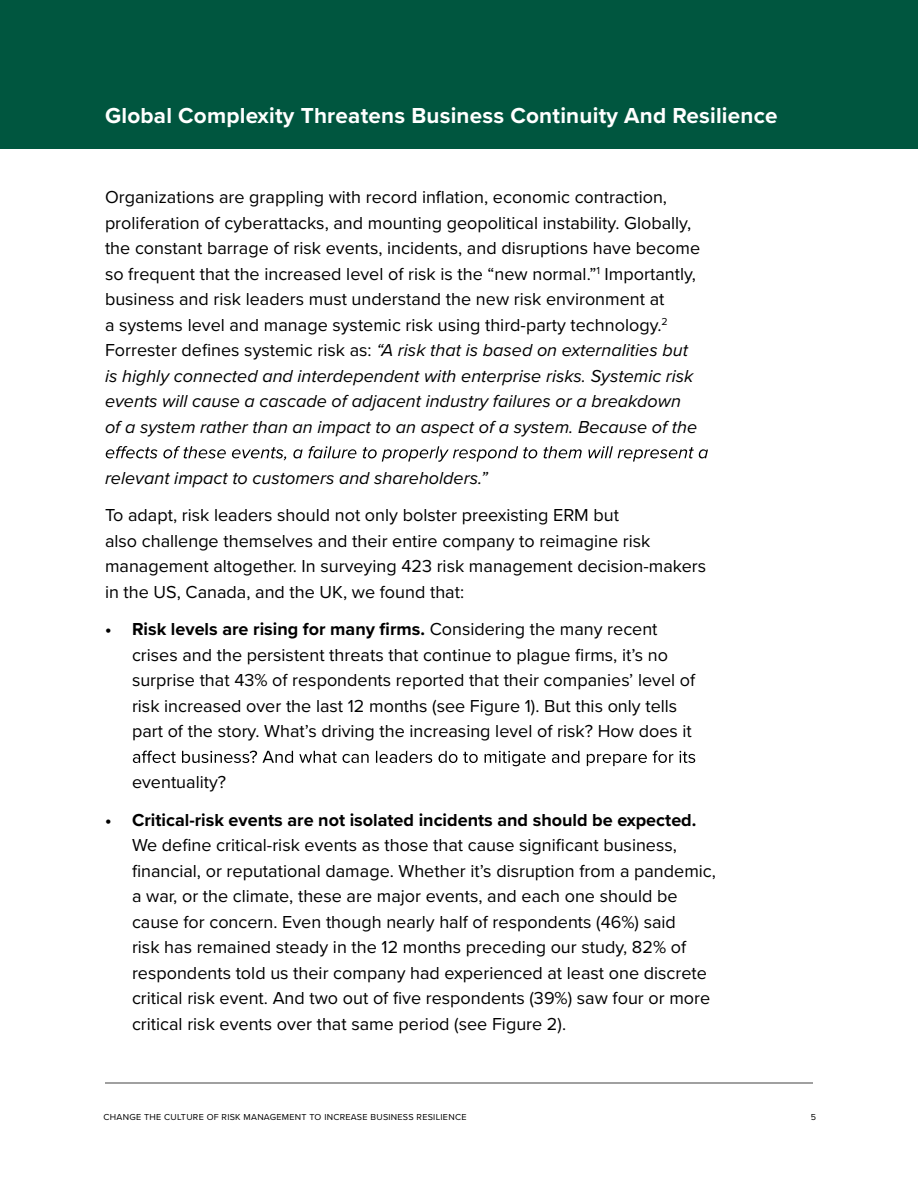
<style>
.page{position:relative;width:918px;height:1188px;background:#fff}
.page>*{position:absolute;margin:0;border:0;box-sizing:border-box;transform-origin:0 0}
.t1{font:700 22.5px "Proxima Nova";letter-spacing:.01em;color:#fff}
.t2{font:18px/25.5px "Proxima Nova";color:#000}
.t3{font:700 18px "Proxima Nova";color:#000}
.t4{font:italic 18px "Proxima Nova";color:#000}
.t5{font:9px "Proxima Nova";letter-spacing:.03em;color:#000}
.s1{font-style:italic}
.s2{font-weight:700}
</style>
<div class="page">
<div style="left:0;top:0;width:918px;height:148px;background:#00563f"></div>
<svg style="left:106px;top:446px;width:602px;height:16px"></svg>
<svg style="left:133px;top:751px;width:562px;height:15px"></svg>
<hr style="left:105px;top:1082px;width:708px;height:2px;background:#828282">
<p class="t1" style="left:105px;top:98px;width:674px">Global Complexity Threatens Business Continuity And Resilience</p>
<p class="t2" style="left:105px;top:184px;width:597px">Organizations are grappling with record inflation, economic contraction, proliferation of cyberattacks, and mounting geopolitical instability. Globally, the constant barrage of risk events, incidents, and disruptions have become so frequent that the increased level of risk is the “new normal.”<sup>1</sup> Importantly, business and risk leaders must understand the new risk environment at<br>a systems level and manage systemic risk using third-party technology.<sup>2<br></sup>Forrester defines systemic risk as: <span class="s1">“A risk that is based on externalities but is highly connected and interdependent with enterprise risks. Systemic risk events will cause a cascade of adjacent industry failures or a breakdown of a system rather than an impact to an aspect of a system. Because of the</span></p>
<p class="t4" style="left:105px;top:464px;width:384px">relevant impact to customers and shareholders.”</p>
<p class="t2" style="left:105px;top:502px;width:603px">To adapt, risk leaders should not only bolster preexisting ERM but<br>also challenge themselves and their entire company to reimagine risk management altogether. In surveying 423 risk management decision-makers in the US, Canada, and the UK, we found that:</p>
<p class="t2" style="left:132px;top:616px;width:565px;text-indent:-27px"><span class="s2">• Risk levels are rising for many firms.</span> Considering the many recent crises and the persistent threats that continue to plague firms, it’s no surprise that 43% of respondents reported that their companies’ level of risk increased over the last 12 months (see Figure 1). But this only tells part of the story. What’s driving the increasing level of risk? How does it</p>
<p class="t2" style="left:132px;top:769px;width:96px">eventuality?</p>
<p class="t3" style="left:105px;top:806px;width:593px">• Critical-risk events are not isolated incidents and should be expected.</p>
<p class="t2" style="left:132px;top:832px;width:586px">We define critical-risk events as those that cause significant business, financial, or reputational damage. Whether it’s disruption from a pandemic, a war, or the climate, these are major events, and each one should be cause for concern. Even though nearly half of respondents (46%) said<br>risk has remained steady in the 12 months preceding our study, 82% of respondents told us their company had experienced at least one discrete critical risk event. And two out of five respondents (39%) saw four or more critical risk events over that same period (see Figure 2).</p>
<p class="t5" style="left:104px;top:1110px;width:364px">CHANGE THE CULTURE OF RISK MANAGEMENT TO INCREASE BUSINESS RESILIENCE</p>
<p class="t5" style="left:811px;top:1110px;width:7px">5</p>
</div>
